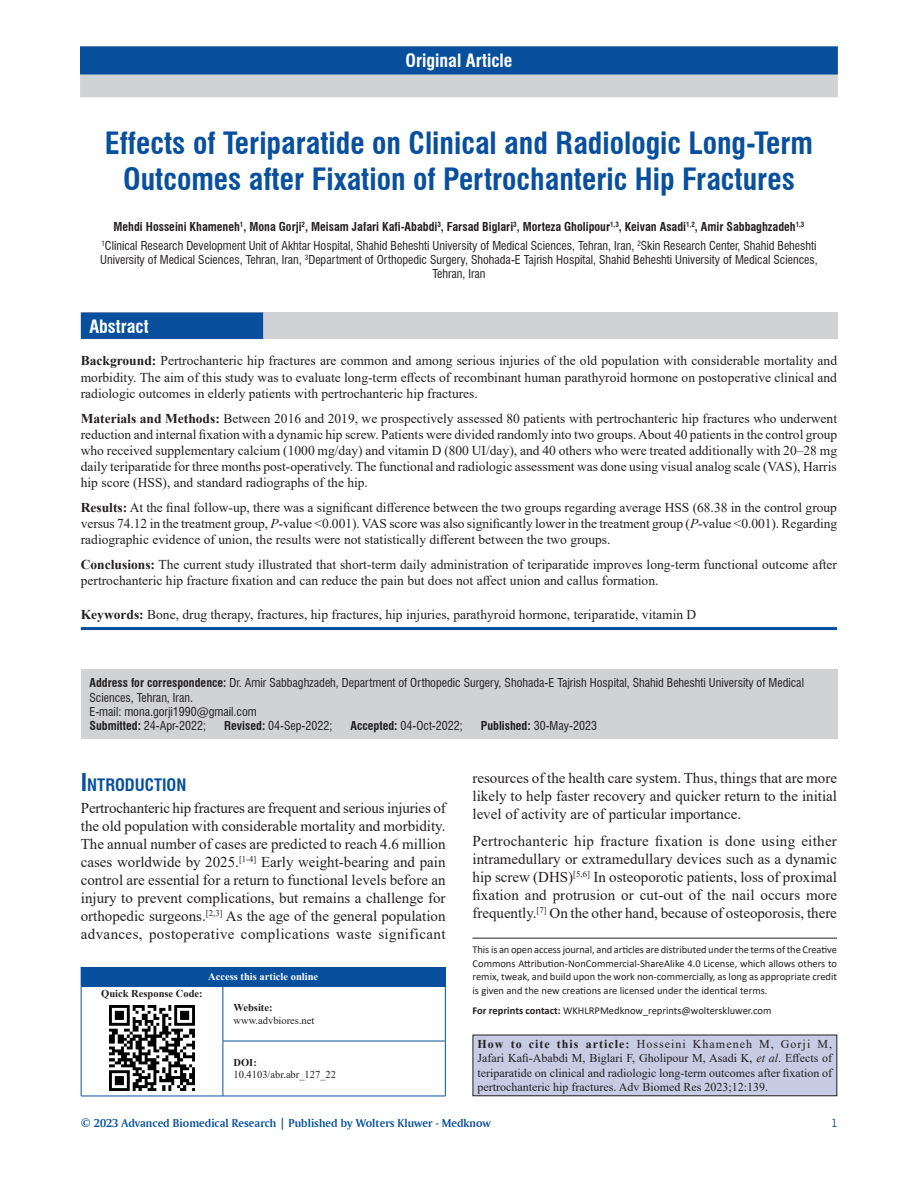
<style>
.page{position:relative;width:918px;height:1188px;background:#fff}
.page>*{position:absolute;margin:0;border:0;box-sizing:border-box;transform-origin:0 0}
.AT{font:700 condensed 30px/36px "Swiss 721 BT";color:#08509d;text-align:center}
.AH{font:700 condensed 18px "Swiss 721 BT";color:#fff}
.ABSH{font:700 condensed 18px "Swiss 721 BT";color:#fff}
.t1{font:700 condensed 16.8px "Swiss 721 BT";color:#08509d}
.TX{font:15px/18px "Times New Roman";color:#231f20;text-align:justify}
.ABS{font:13.5px/16.2px "Times New Roman";color:#231f20;text-align:justify}
.KWD{font:13.5px "Times New Roman";color:#231f20}
.AFF{font:condensed 12px/14.4px "Swiss 721 BT";color:#231f20;text-align:center}
.HTC{font:12px/14.4px "Times New Roman";color:#231f20;text-align:justify}
.ADD{font:condensed 12px/14.4px "Swiss 721 BT";color:#231f20}
.AU{font:700 condensed 12px "Swiss 721 BT";color:#231f20}
.HIS{font:condensed 12px "Swiss 721 BT";color:#231f20}
.t2{font:12px "Amerigo BT Bold A";color:#08509d}
.t3{font:12px "Bell Centennial BT Address";color:#08509d}
.OS{font:10.5px/13.5px "Calibri";color:#231f20;text-align:justify}
.Website{font:10.5px/12.6px "Times New Roman";color:#231f20}
.ATAO{font:700 10.5px "Times New Roman";color:#fff}
.QRC{font:700 10.5px "Times New Roman";color:#231f20}
.s1{font-weight:700}
.s2{font-style:italic}
.s3{font-size:24px}
</style>
<div class="page">
<div style="left:80px;top:46px;width:758px;height:51px;background:#d1d2d4"></div>
<div style="left:81px;top:47px;width:756px;height:27px;background:#08509d"></div>
<div style="left:80px;top:46px;width:758px;height:29px;border:2px solid #08509d"></div>
<div style="left:81px;top:313px;width:756px;height:26px;background:#d1d2d4"></div>
<div style="left:81px;top:312px;width:182px;height:27px;background:#08509d"></div>
<hr style="left:81px;top:627px;width:756px;height:3px;background:#08509d">
<div style="left:81px;top:670px;width:756px;height:69px;background:#d1d2d4"></div>
<div style="left:81px;top:967px;width:364px;height:19px;background:#08509d"></div>
<svg style="left:445px;top:967px;width:1px;height:19px"></svg>
<hr style="left:81px;top:986px;width:1px;height:55px;background:#08509d">
<hr style="left:81px;top:1041px;width:1px;height:55px;background:#08509d">
<hr style="left:81px;top:986px;width:142px;height:1px;background:#08509d">
<hr style="left:223px;top:986px;width:1px;height:55px;background:#08509d">
<hr style="left:223px;top:986px;width:223px;height:1px;background:#08509d">
<hr style="left:445px;top:986px;width:1px;height:55px;background:#08509d">
<hr style="left:81px;top:1096px;width:142px;height:1px;background:#08509d">
<hr style="left:223px;top:1041px;width:1px;height:55px;background:#08509d">
<hr style="left:223px;top:1041px;width:223px;height:1px;background:#08509d">
<hr style="left:445px;top:1041px;width:1px;height:55px;background:#08509d">
<hr style="left:223px;top:1096px;width:223px;height:1px;background:#08509d">
<img style="left:110px;top:1005px;width:84px;height:85px">
<div style="left:473px;top:1035px;width:364px;height:61px;background:#c7cbe4"></div>
<div style="left:473px;top:1035px;width:364px;height:61px;border:1px solid #231f20"></div>
<hr style="left:473px;top:938px;width:364px;height:1px;background:#231f20">
<p class="AH" style="left:405px;top:50px;width:109px">Original Article</p>
<p class="AT" style="left:105px;top:125px;width:710px">Effects of Teriparatide on Clinical and Radiologic Long‑Term<br>Outcomes after Fixation of Pertrochanteric Hip Fractures</p>
<p class="AU" style="left:114px;top:219px;width:692px">Mehdi Hosseini Khameneh<sup>1</sup>, Mona Gorji<sup>2</sup>, Meisam Jafari Kafi‑Ababdi<sup>3</sup>, Farsad Biglari<sup>3</sup>, Morteza Gholipour<sup>1,3</sup>, Keivan Asadi<sup>1,2</sup>, Amir Sabbaghzadeh<sup>1,3</sup></p>
<p class="AFF" style="left:100px;top:238px;width:719px"><sup>1</sup>Clinical Research Development Unit of Akhtar Hospital, Shahid Beheshti University of Medical Sciences, Tehran, Iran, <sup>2</sup>Skin Research Center, Shahid Beheshti<br>University of Medical Sciences, Tehran, Iran, <sup>3</sup>Department of Orthopedic Surgery, Shohada‑E Tajrish Hospital, Shahid Beheshti University of Medical Sciences,<br>Tehran, Iran</p>
<p class="ABSH" style="left:89px;top:315px;width:61px">Abstract</p>
<p class="ABS" style="left:81px;top:352px;width:758px"><span class="s1">Background:</span> Pertrochanteric hip fractures are common and among serious injuries of the old population with considerable mortality and morbidity. The aim of this study was to evaluate long‑term effects of recombinant human parathyroid hormone on postoperative clinical and radiologic outcomes in elderly patients with pertrochanteric hip fractures.</p>
<p class="ABS" style="left:81px;top:409px;width:758px"><span class="s1">Materials and Methods:</span> Between 2016 and 2019, we prospectively assessed 80 patients with pertrochanteric hip fractures who underwent reduction and internal fixation with a dynamic hip screw. Patients were divided randomly into two groups. About 40 patients in the control group who received supplementary calcium (1000 mg/day) and vitamin D (800 UI/day), and 40 others who were treated additionally with 20–28 mg daily teriparatide for three months post‑operatively. The functional and radiologic assessment was done using visual analog scale (VAS), Harris hip score (HSS), and standard radiographs of the hip.</p>
<p class="ABS" style="left:81px;top:499px;width:758px"><span class="s1">Results:</span> At the final follow‑up, there was a significant difference between the two groups regarding average HSS (68.38 in the control group versus 74.12 in the treatment group, <span class="s2">P-</span>value &lt;0.001). VAS score was also significantly lower in the treatment group (<span class="s2">P</span>-value &lt;0.001). Regarding radiographic evidence of union, the results were not statistically different between the two groups.</p>
<p class="ABS" style="left:81px;top:556px;width:758px"><span class="s1">Conclusions:</span> The current study illustrated that short‑term daily administration of teriparatide improves long‑term functional outcome after pertrochanteric hip fracture fixation and can reduce the pain but does not affect union and callus formation.</p>
<p class="KWD" style="left:81px;top:605px;width:617px"><span class="s1">Keywords:</span> Bone, drug therapy, fractures, hip fractures, hip injuries, parathyroid hormone, teriparatide, vitamin D</p>
<p class="ADD" style="left:89px;top:676px;width:716px"><span class="s1">Address for correspondence:</span> Dr. Amir Sabbaghzadeh, Department of Orthopedic Surgery, Shohada‑E Tajrish Hospital, Shahid Beheshti University of Medical<br>Sciences, Tehran, Iran.<br>E‑mail: mona.gorji1990@gmail.com</p>
<p class="HIS" style="left:89px;top:719px;width:118px"><span class="s1">Submitted:</span> 24‑Apr‑2022;</p>
<p class="HIS" style="left:224px;top:719px;width:110px"><span class="s1">Revised:</span> 04‑Sep‑2022;</p>
<p class="HIS" style="left:350px;top:719px;width:114px"><span class="s1">Accepted:</span> 04‑Oct‑2022;</p>
<p class="HIS" style="left:481px;top:719px;width:118px"><span class="s1">Published:</span> 30-May-2023</p>
<h1 class="t1" style="left:81px;top:775px;width:107px"><span class="s3">I</span>NTRODUCTION</h1>
<p class="TX" style="left:81px;top:799px;width:366px">Pertrochanteric hip fractures are frequent and serious injuries of the old population with considerable mortality and morbidity.<br>The annual number of cases are predicted to reach 4.6 million cases worldwide by 2025.<sup>[1‑4]</sup> Early weight‑bearing and pain control are essential for a return to functional levels before an injury to prevent complications, but remains a challenge for orthopedic surgeons.<sup>[2,3]</sup> As the age of the general population advances, postoperative complications waste significant</p>
<p class="ATAO" style="left:208px;top:969px;width:111px">Access this article online</p>
<p class="QRC" style="left:101px;top:986px;width:103px">Quick Response Code:</p>
<p class="Website" style="left:234px;top:1001px;width:82px"><span class="s1">Website: </span>www.advbiores.net</p>
<p class="Website" style="left:234px;top:1056px;width:104px"><span class="s1">DOI:<br></span>10.4103/abr.abr_127_22</p>
<p class="TX" style="left:472px;top:769px;width:366px">resources of the health care system. Thus, things that are more likely to help faster recovery and quicker return to the initial level of activity are of particular importance.</p>
<p class="TX" style="left:472px;top:831px;width:366px">Pertrochanteric hip fracture fixation is done using either intramedullary or extramedullary devices such as a dynamic hip screw (DHS)<sup>[5,6]</sup> In osteoporotic patients, loss of proximal fixation and protrusion or cut‑out of the nail occurs more frequently.<sup>[7]</sup> On the other hand, because of osteoporosis, there</p>
<p class="OS" style="left:473px;top:943px;width:366px">This is an open access journal, and articles are distributed under the terms of the Creative Commons Attribution‑NonCommercial‑ShareAlike 4.0 License, which allows others to remix, tweak, and build upon the work non‑commercially, as long as appropriate credit is given and the new creations are licensed under the identical terms.</p>
<p class="OS" style="left:473px;top:1004px;width:300px"><span class="s1">For reprints contact:</span> WKHLRPMedknow_reprints@wolterskluwer.com</p>
<p class="HTC" style="left:478px;top:1036px;width:356px"><span class="s1">How to cite this article:</span> Hosseini Khameneh M, Gorji M, Jafari Kafi‑Ababdi M, Biglari F, Gholipour M, Asadi K, <span class="s2">et al</span>. Effects of teriparatide on clinical and radiologic long-term outcomes after fixation of pertrochanteric hip fractures. Adv Biomed Res 2023;12:139.</p>
<p class="t2" style="left:81px;top:1116px;width:412px">© 2023 Advanced Biomedical Research | Published by Wolters Kluwer - Medknow</p>
<p class="t3" style="left:832px;top:1116px;width:7px">1</p>
</div>
